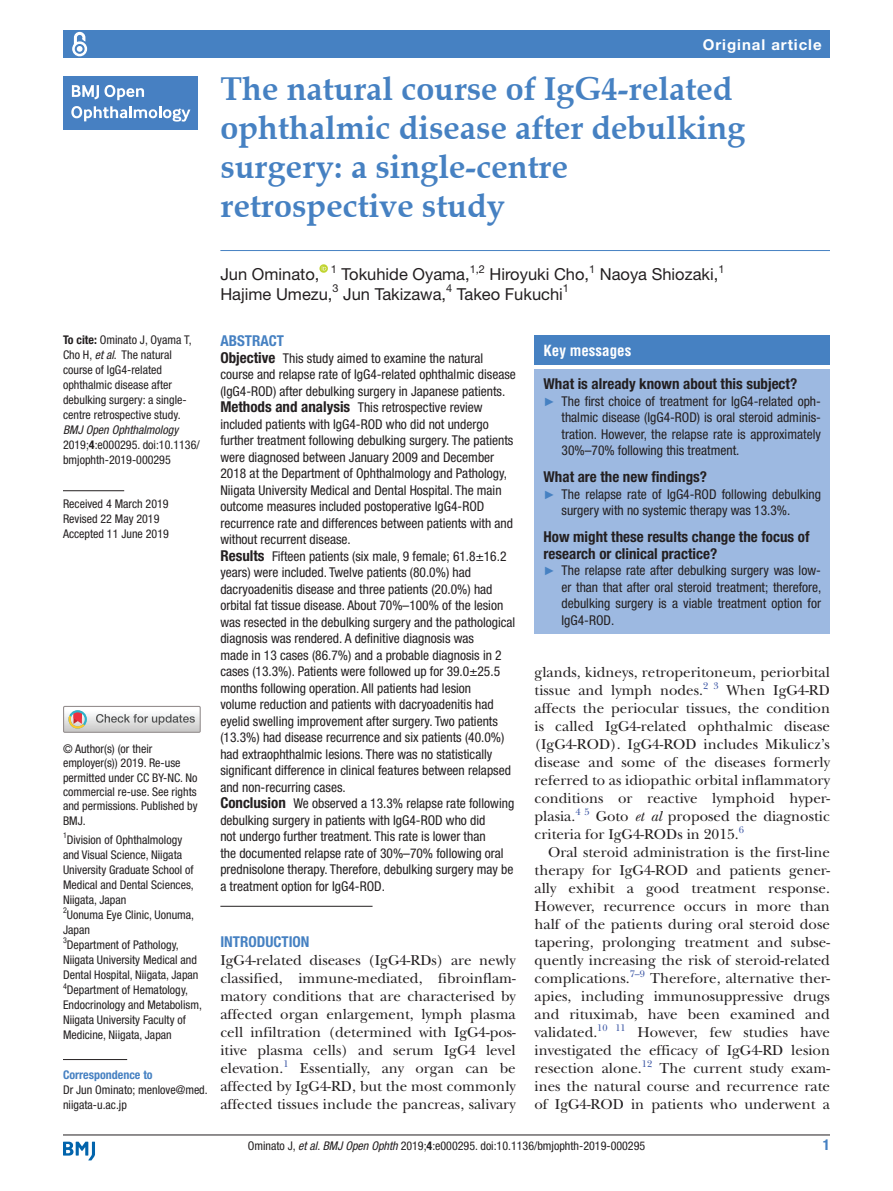
<style>
.page{position:relative;width:893px;height:1191px;background:#fff}
.page>*{position:absolute;margin:0;border:0;box-sizing:border-box;transform-origin:0 0}
.t1{font:700 33px/39px "Zapf Calligraphic 801 BT";color:#4681c2}
.t2{font:16.5px "Helvetica Neue LT Std";color:#231f20}
.t3{font:15px/18px "New Baskerville";color:#231f20;text-align:justify}
.t4{font:700 condensed 15px/16.5px "Helvetica Neue LT Std";color:#231f20}
.t5{font:700 condensed 15px "Helvetica Neue LT Std";color:#4681c2}
.t6{font:700 15px "Helvetica Neue LT Std";letter-spacing:.065em;color:#fff}
.t7{font:700 condensed 15px "Helvetica";color:#fff}
.t8{font:condensed 13.5px/16.5px "Helvetica Neue LT Std";color:#231f20;text-align:justify}
.t9{font:condensed 12px/15px "Helvetica Neue LT Std";color:#231f20}
.t10{font:700 condensed 12px "Helvetica Neue LT Std";color:#4681c2}
.t11{font:10.95px "Helvetica Neue LT Std";color:#231f20}
.t12{font:9.9px "New Baskerville";color:#3853a3}
.t13{font:condensed 7.95px "Helvetica Neue LT Std";color:#231f20}
.s1{font-weight:700}
.s2{font-style:italic}
.s3{font-weight:700;font-size:15px}
.s4{font-family:"Arial";font-stretch:normal;font-size:12px;color:#4681c2}
</style>
<div class="page">
<hr style="left:63px;top:1134px;width:767px;height:1px;background:#231f20">
<svg style="left:63px;top:1141px;width:32px;height:19px"></svg>
<div style="left:63px;top:31px;width:767px;height:27px;background:#4681c2"></div>
<svg style="left:72px;top:31px;width:16px;height:26px"></svg>
<hr style="left:220px;top:250px;width:610px;height:1px;background:#4681c2">
<svg style="left:319px;top:264px;width:9px;height:9px"></svg>
<hr style="left:63px;top:490px;width:61px;height:1px;background:#231f20">
<hr style="left:63px;top:1059px;width:64px;height:1px;background:#231f20">
<div style="left:63px;top:706px;width:138px;height:27px;border:1px solid #969090"></div>
<svg style="left:64px;top:706px;width:136px;height:26px"></svg>
<div style="left:63px;top:77px;width:135px;height:53px;background:#4780c2"></div>
<svg style="left:72px;top:85px;width:72px;height:15px"></svg>
<svg style="left:71px;top:106px;width:119px;height:16px"></svg>
<div style="left:535px;top:335px;width:295px;height:30px;background:#4681c2"></div>
<div style="left:535px;top:369px;width:295px;height:265px;background:#9db9e1"></div>
<hr style="left:220px;top:906px;width:153px;height:1px;background:#231f20">
<p class="t6" style="left:703px;top:35px;width:120px">Original article</p>
<h1 class="t1" style="left:220px;top:69px;width:527px">The natural course of IgG4-related ophthalmic disease after debulking surgery: a single-centre retrospective study</h1>
<p class="t9" style="left:63px;top:332px;width:130px"><span class="s1">To cite:</span> Ominato J, Oyama T,<br>Cho H, <span class="s2">et al</span>. The natural course of IgG4-related ophthalmic disease after debulking surgery: a single&shy;centre retrospective study.</p>
<p class="t9" style="left:63px;top:422px;width:138px"><span class="s2">BMJ Open Ophthalmology<br></span>2019;<span class="s1">4</span>:e000295. doi:10.1136/ bmjophth-2019-000295</p>
<p class="t9" style="left:63px;top:496px;width:107px">Received 4 March 2019<br>Revised 22 May 2019<br>Accepted 11 June 2019</p>
<p class="t9" style="left:63px;top:741px;width:136px;line-height:14.4px">© Author(s) (or their employer(s)) 2019. Re-use permitted under CC BY-NC. No commercial re-use. See rights and permissions. Published by<br>BMJ.</p>
<p class="t13" style="left:63px;top:831px;width:5px">1</p>
<p class="t9" style="left:63px;top:832px;width:132px;text-indent:4px">Division of Ophthalmology and Visual Science, Niigata<br>University Graduate School of<br>Medical and Dental Sciences,<br>Niigata, Japan</p>
<p class="t13" style="left:63px;top:906px;width:5px">2</p>
<p class="t9" style="left:63px;top:907px;width:133px;text-indent:4px">Uonuma Eye Clinic, Uonuma,<br>Japan</p>
<p class="t13" style="left:63px;top:936px;width:5px">3</p>
<p class="t9" style="left:63px;top:937px;width:137px;text-indent:4px">Department of Pathology,<br>Niigata University Medical and<br>Dental Hospital, Niigata, Japan</p>
<p class="t13" style="left:63px;top:981px;width:5px">4</p>
<p class="t9" style="left:63px;top:982px;width:140px;text-indent:4px">Department of Hematology,<br>Endocrinology and Metabolism,<br>Niigata University Faculty of<br>Medicine, Niigata, Japan</p>
<p class="t10" style="left:63px;top:1068px;width:91px">Correspondence to</p>
<p class="t9" style="left:63px;top:1082px;width:146px">Dr Jun Ominato; menlove@med. niigata-u.ac.jp</p>
<p class="t2" style="left:220px;top:264px;width:101px">Jun Ominato,</p>
<p class="t11" style="left:331px;top:262px;width:8px">1</p>
<p class="t2" style="left:342px;top:264px;width:130px">Tokuhide Oyama,</p>
<p class="t11" style="left:470px;top:262px;width:17px">1,2</p>
<p class="t2" style="left:489px;top:264px;width:101px">Hiroyuki Cho,</p>
<p class="t11" style="left:589px;top:262px;width:8px">1</p>
<p class="t2" style="left:600px;top:264px;width:120px">Naoya Shiozaki,</p>
<p class="t11" style="left:718px;top:262px;width:8px">1</p>
<p class="t2" style="left:220px;top:284px;width:114px">Hajime Umezu,</p>
<p class="t11" style="left:333px;top:282px;width:8px">3</p>
<p class="t2" style="left:343px;top:284px;width:104px">Jun Takizawa,</p>
<p class="t11" style="left:446px;top:282px;width:8px">4</p>
<p class="t2" style="left:457px;top:284px;width:108px">Takeo Fukuchi</p>
<p class="t11" style="left:563px;top:282px;width:8px">1</p>
<p class="t5" style="left:220px;top:332px;width:49px">Abstract</p>
<p class="t8" style="left:220px;top:349px;width:297px;text-align:left"><span class="s3">Objective</span> This study aimed to examine the natural course and relapse rate of IgG4-related ophthalmic disease (IgG4-ROD) after debulking surgery in Japanese patients.<br><span class="s3">Methods and analysis</span> This retrospective review included patients with IgG4-ROD who did not undergo further treatment following debulking surgery. The patients were diagnosed between January 2009 and December 2018 at the Department of Ophthalmology and Pathology, Niigata University Medical and Dental Hospital. The main outcome measures included postoperative IgG4-ROD recurrence rate and differences between patients with and without recurrent disease.<br><span class="s3">Results</span> Fifteen patients (six male, 9 female; 61.8±16.2 years) were included. Twelve patients (80.0%) had dacryoadenitis disease and three patients (20.0%) had orbital fat tissue disease. About 70%–100% of the lesion was resected in the debulking surgery and the pathological diagnosis was rendered. A definitive diagnosis was<br>made in 13 cases (86.7%) and a probable diagnosis in 2 cases (13.3%). Patients were followed up for 39.0±25.5 months following operation. All patients had lesion<br>volume reduction and patients with dacryoadenitis had eyelid swelling improvement after surgery. Two patients (13.3%) had disease recurrence and six patients (40.0%) had extraophthalmic lesions. There was no statistically significant difference in clinical features between relapsed and non-recurring cases.<br><span class="s3">Conclusion</span> We observed a 13.3% relapse rate following debulking surgery in patients with IgG4-ROD who did<br>not undergo further treatment. This rate is lower than<br>the documented relapse rate of 30%–70% following oral prednisolone therapy. Therefore, debulking surgery may be a treatment option for IgG4-ROD.</p>
<p class="t5" style="left:220px;top:933px;width:61px">Introductio</p>
<p class="t5" style="left:301px;top:933px;width:10px">n</p>
<p class="t3" style="left:220px;top:951px;width:297px">IgG4-related diseases (IgG4-RDs) are newly classified, immune-mediated, fibroinflam&shy;matory conditions that are characterised by affected organ enlargement, lymph plasma cell infiltration (determined with IgG4-pos&shy;itive plasma cells) and serum IgG4 level elevation.<sup>1</sup></p>
<p class="t3" style="left:220px;top:1059px;width:297px;text-indent:80px">Essentially, any organ can be affected by IgG4-RD, but the most commonly affected tissues include the pancreas, salivary</p>
<p class="t7" style="left:544px;top:341px;width:89px">Key messages</p>
<p class="t4" style="left:544px;top:375px;width:255px">What is already known about this subject?</p>
<p class="t8" style="left:562px;top:393px;width:261px;text-indent:-18px"><span class="s4">►</span> The first choice of treatment for IgG4-related oph&shy;thalmic disease (IgG4-ROD) is oral steroid adminis&shy;tration. However, the relapse rate is approximately 30%–70% following this treatment.</p>
<p class="t4" style="left:544px;top:468px;width:165px">What are the new findings?</p>
<p class="t8" style="left:562px;top:486px;width:261px;text-indent:-18px"><span class="s4">►</span> The relapse rate of IgG4-ROD following debulking surgery with no systemic therapy was 13.3%.</p>
<p class="t4" style="left:544px;top:528px;width:267px">How might these results change the focus of research or clinical practice?</p>
<p class="t8" style="left:562px;top:562px;width:261px;text-indent:-18px"><span class="s4">►</span> The relapse rate after debulking surgery was low&shy;er than that after oral steroid treatment; therefore, debulking surgery is a viable treatment option for IgG4-ROD.</p>
<p class="t3" style="left:535px;top:663px;width:297px">glands, kidneys, retroperitoneum, periorbital tissue and lymph nodes.<sup>2</sup> <sup>3</sup></p>
<p class="t3" style="left:535px;top:681px;width:297px;text-indent:192px">When IgG4-RD affects the periocular tissues, the condition is called IgG4-related ophthalmic disease (IgG4-ROD). IgG4-ROD includes Mikulicz’s disease and some of the diseases formerly referred to as idiopathic orbital inflammatory conditions or reactive lymphoid hyper&shy;plasia.</p>
<p class="t12" style="left:575px;top:805px;width:16px">4 5</p>
<p class="t3" style="left:535px;top:807px;width:297px;text-indent:61px">Goto <span class="s2">et al</span> proposed the diagnostic criteria for IgG4-RODs in 2015.</p>
<p class="t12" style="left:739px;top:823px;width:7px">6</p>
<p class="t3" style="left:535px;top:843px;width:297px;text-indent:14px">Oral steroid administration is the first-line therapy for IgG4-ROD and patients gener&shy;ally exhibit a good treatment response.<br>However, recurrence occurs in more than half of the patients during oral steroid dose tapering, prolonging treatment and subse&shy;quently increasing the risk of steroid-related complications.</p>
<p class="t12" style="left:630px;top:967px;width:17px">7–9</p>
<p class="t3" style="left:535px;top:969px;width:297px;text-indent:116px">Therefore, alternative ther&shy;apies, including immunosuppressive drugs and rituximab, have been examined and validated.<sup>10</sup> <sup>11</sup></p>
<p class="t3" style="left:535px;top:1023px;width:297px;text-indent:103px">However, few studies have investigated the efficacy of IgG4-RD lesion resection alone.</p>
<p class="t12" style="left:642px;top:1057px;width:12px">12</p>
<p class="t3" style="left:535px;top:1059px;width:297px;text-indent:125px">The current study exam&shy;ines the natural course and recurrence rate of IgG4-ROD in patients who underwent a</p>
<p class="t9" style="left:248px;top:1137px;width:399px">Ominato J, <span class="s2">et al</span>. <span class="s2">BMJ Open Ophth</span> 2019;<span class="s1">4</span>:e000295. doi:10.1136/bmjophth-2019-000295</p>
<p class="t5" style="left:823px;top:1135px;width:9px">1</p>
</div>
